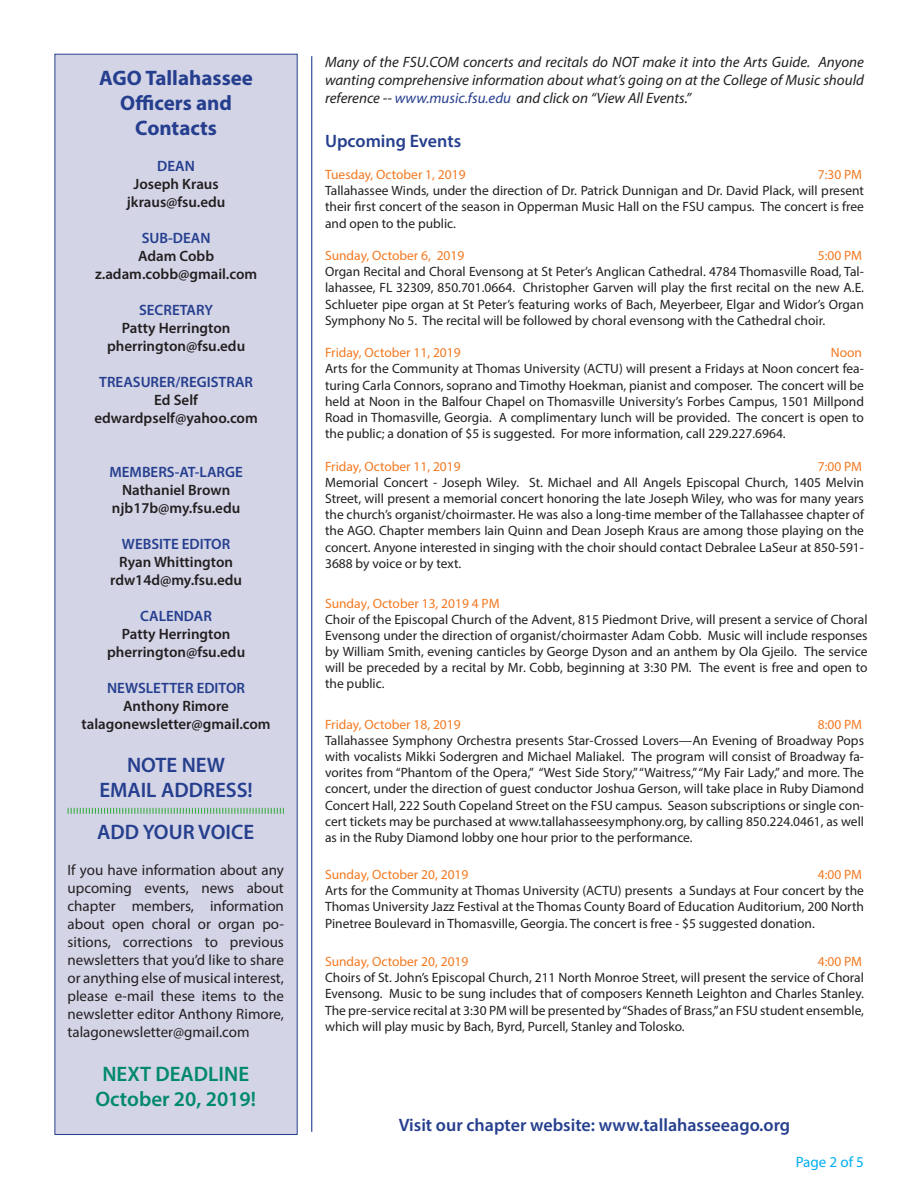
<style>
.page{position:relative;width:918px;height:1188px;background:#fff}
.page>*{position:absolute;margin:0;border:0;box-sizing:border-box;transform-origin:0 0}
.t1{font:700 21px "Myriad Pro";color:#253f8e}
.t2{font:600 21px "Myriad Pro";color:#253f8e}
.t3{font:600 21px "Myriad Pro";color:#00896a}
.t4{font:600 18px "Myriad Pro";color:#253f8e}
.t5{font:15px/18px "Myriad Pro";color:#231f20;text-align:justify}
.t6{font:600 15px "Myriad Pro";color:#231f20}
.t7{font:italic 15px/18px "Myriad Pro";color:#231f20;text-align:justify}
.t8{font:600 15px "Myriad Pro";color:#253f8e}
.t9{font:15px "Myriad Pro";color:#00aeef}
.t10{font:13.5px/16.2px "Myriad Pro";color:#231f20;text-align:justify}
.t11{font:13.5px "Myriad Pro";color:#f47921}
.s1{color:#253f8e}
.s2{color:#f47921}
</style>
<div class="page">
<hr style="left:311px;top:56px;width:1px;height:1076px;background:#253f8e">
<div style="left:55px;top:54px;width:242px;height:1081px;background:#d4d4e7"></div>
<svg style="left:68px;top:808px;width:216px;height:6px"></svg>
<p class="t1" style="left:99px;top:64px;width:155px">AGO Tallahassee</p>
<p class="t1" style="left:120px;top:89px;width:113px">Officers and</p>
<p class="t1" style="left:135px;top:114px;width:83px">Contacts</p>
<p class="t8" style="left:157px;top:157px;width:39px">DEAN</p>
<p class="t6" style="left:134px;top:175px;width:87px">Joseph Kraus</p>
<p class="t6" style="left:127px;top:193px;width:100px">jkraus@fsu.edu</p>
<p class="t8" style="left:142px;top:229px;width:70px">SUB-DEAN</p>
<p class="t6" style="left:138px;top:247px;width:78px">Adam Cobb</p>
<p class="t6" style="left:95px;top:265px;width:164px">z.adam.cobb@gmail.com</p>
<p class="t8" style="left:139px;top:301px;width:75px">SECRETARY</p>
<p class="t6" style="left:122px;top:319px;width:110px">Patty Herrington</p>
<p class="t6" style="left:107px;top:337px;width:140px">pherrington@fsu.edu</p>
<p class="t8" style="left:99px;top:373px;width:155px">TREASURER/REGISTRAR</p>
<p class="t6" style="left:154px;top:391px;width:45px">Ed Self</p>
<p class="t6" style="left:95px;top:409px;width:165px">edwardpself@yahoo.com</p>
<p class="t8" style="left:109px;top:463px;width:135px">MEMBERS-AT-LARGE</p>
<p class="t6" style="left:122px;top:481px;width:110px">Nathaniel Brown</p>
<p class="t6" style="left:112px;top:499px;width:130px">njb17b@my.fsu.edu</p>
<p class="t8" style="left:122px;top:535px;width:110px">WEBSITE EDITOR</p>
<p class="t6" style="left:119px;top:553px;width:115px">Ryan Whittington</p>
<p class="t6" style="left:110px;top:571px;width:134px">rdw14d@my.fsu.edu</p>
<p class="t8" style="left:140px;top:607px;width:73px">CALENDAR</p>
<p class="t6" style="left:122px;top:625px;width:110px">Patty Herrington</p>
<p class="t6" style="left:107px;top:643px;width:140px">pherrington@fsu.edu</p>
<p class="t8" style="left:107px;top:679px;width:140px">NEWSLETTER EDITOR</p>
<p class="t6" style="left:123px;top:697px;width:107px">Anthony Rimore</p>
<p class="t6" style="left:82px;top:715px;width:191px">talagonewsletter@gmail.com</p>
<p class="t2" style="left:127px;top:752px;width:100px">NOTE NEW</p>
<p class="t2" style="left:99px;top:777px;width:155px">EMAIL ADDRESS!</p>
<p class="t2" style="left:97px;top:819px;width:158px">ADD YOUR VOICE</p>
<p class="t5" style="left:68px;top:861px;width:218px">If you have information about any upcoming events, news about chapter members, information about open choral or organ po&shy;sitions, corrections to previous newsletters that you’d like to share or anything else of musical interest, please e-mail these items to the newsletter editor Anthony Rimore, talagonewsletter@gmail.com</p>
<p class="t3" style="left:102px;top:1060px;width:148px">NEXT DEADLINE</p>
<p class="t3" style="left:95px;top:1085px;width:162px">October 20, 2019!</p>
<p class="t7" style="left:325px;top:53px;width:540px">Many of the FSU.COM concerts and recitals do NOT make it into the Arts Guide. Anyone wanting comprehensive information about what’s going on at the College of Music should reference -- <span class="s1">www.music.fsu.edu</span> and click on “View All Events.”</p>
<p class="t4" style="left:325px;top:129px;width:138px">Upcoming Events</p>
<p class="t11" style="left:325px;top:166px;width:142px">Tuesday, October 1, 2019</p>
<p class="t11" style="left:818px;top:166px;width:46px">7:30 PM</p>
<p class="t10" style="left:325px;top:182px;width:540px">Tallahassee Winds, under the direction of Dr. Patrick Dunnigan and Dr. David Plack, will present their first concert of the season in Opperman Music Hall on the FSU campus. The concert is free and open to the public.</p>
<p class="t11" style="left:325px;top:247px;width:141px">Sunday, October 6, 2019</p>
<p class="t11" style="left:818px;top:247px;width:46px">5:00 PM</p>
<p class="t10" style="left:325px;top:263px;width:540px">Organ Recital and Choral Evensong at St Peter’s Anglican Cathedral. 4784 Thomasville Road, Tal&shy;lahassee, FL 32309, 850.701.0664. Christopher Garven will play the first recital on the new A.E.<br>Schlueter pipe organ at St Peter’s featuring works of Bach, Meyerbeer, Elgar and Widor’s Organ Symphony No 5. The recital will be followed by choral evensong with the Cathedral choir.</p>
<p class="t11" style="left:325px;top:344px;width:137px">Friday, October 11, 2019</p>
<p class="t11" style="left:831px;top:344px;width:33px">Noon</p>
<p class="t10" style="left:325px;top:361px;width:540px">Arts for the Community at Thomas University (ACTU) will present a Fridays at Noon concert fea&shy;turing Carla Connors, soprano and Timothy Hoekman, pianist and composer. The concert will be held at Noon in the Balfour Chapel on Thomasville University’s Forbes Campus, 1501 Millpond Road in Thomasville, Georgia. A complimentary lunch will be provided. The concert is open to the public; a donation of $5 is suggested. For more information, call 229.227.6964.</p>
<p class="t11" style="left:325px;top:458px;width:137px">Friday, October 11, 2019</p>
<p class="t11" style="left:818px;top:458px;width:46px">7:00 PM</p>
<p class="t10" style="left:325px;top:474px;width:540px">Memorial Concert - Joseph Wiley. St. Michael and All Angels Episcopal Church, 1405 Melvin Street, will present a memorial concert honoring the late Joseph Wiley, who was for many years the church’s organist/choirmaster. He was also a long-time member of the Tallahassee chapter of the AGO. Chapter members Iain Quinn and Dean Joseph Kraus are among those playing on the concert. Anyone interested in singing with the choir should contact Debralee LaSeur at 850-591- 3688 by voice or by text.</p>
<p class="t10" style="left:325px;top:595px;width:544px;text-align:left"><span class="s2">Sunday, October 13, 2019 4 PM<br></span>Choir of the Episcopal Church of the Advent, 815 Piedmont Drive, will present a service of Choral Evensong under the direction of organist/choirmaster Adam Cobb. Music will include responses by William Smith, evening canticles by George Dyson and an anthem by Ola Gjeilo. The service will be preceded by a recital by Mr. Cobb, beginning at 3:30 PM. The event is free and open to the public.</p>
<p class="t11" style="left:325px;top:716px;width:137px">Friday, October 18, 2019</p>
<p class="t11" style="left:818px;top:716px;width:46px">8:00 PM</p>
<p class="t10" style="left:325px;top:732px;width:540px">Tallahassee Symphony Orchestra presents Star-Crossed Lovers—An Evening of Broadway Pops with vocalists Mikki Sodergren and Michael Maliakel. The program will consist of Broadway fa&shy;vorites from “Phantom of the Opera,” “West Side Story,” “Waitress,” “My Fair Lady,” and more. The concert, under the direction of guest conductor Joshua Gerson, will take place in Ruby Diamond Concert Hall, 222 South Copeland Street on the FSU campus. Season subscriptions or single con&shy;cert tickets may be purchased at www.tallahasseesymphony.org, by calling 850.224.0461, as well as in the Ruby Diamond lobby one hour prior to the performance.</p>
<p class="t11" style="left:325px;top:866px;width:145px">Sunday, October 20, 2019</p>
<p class="t11" style="left:818px;top:866px;width:46px">4:00 PM</p>
<p class="t10" style="left:325px;top:882px;width:540px">Arts for the Community at Thomas University (ACTU) presents a Sundays at Four concert by the Thomas University Jazz Festival at the Thomas County Board of Education Auditorium, 200 North Pinetree Boulevard in Thomasville, Georgia. The concert is free - $5 suggested donation.</p>
<p class="t11" style="left:325px;top:953px;width:145px">Sunday, October 20, 2019</p>
<p class="t11" style="left:818px;top:953px;width:46px">4:00 PM</p>
<p class="t10" style="left:325px;top:969px;width:540px">Choirs of St. John’s Episcopal Church, 211 North Monroe Street, will present the service of Choral Evensong. Music to be sung includes that of composers Kenneth Leighton and Charles Stanley.<br>The pre-service recital at 3:30 PM will be presented by “Shades of Brass,” an FSU student ensemble, which will play music by Bach, Byrd, Purcell, Stanley and Tolosko.</p>
<p class="t4" style="left:399px;top:1114px;width:393px">Visit our chapter website: www.tallahasseeago.org</p>
<p class="t9" style="left:796px;top:1153px;width:70px">Page 2 of 5</p>
</div>
